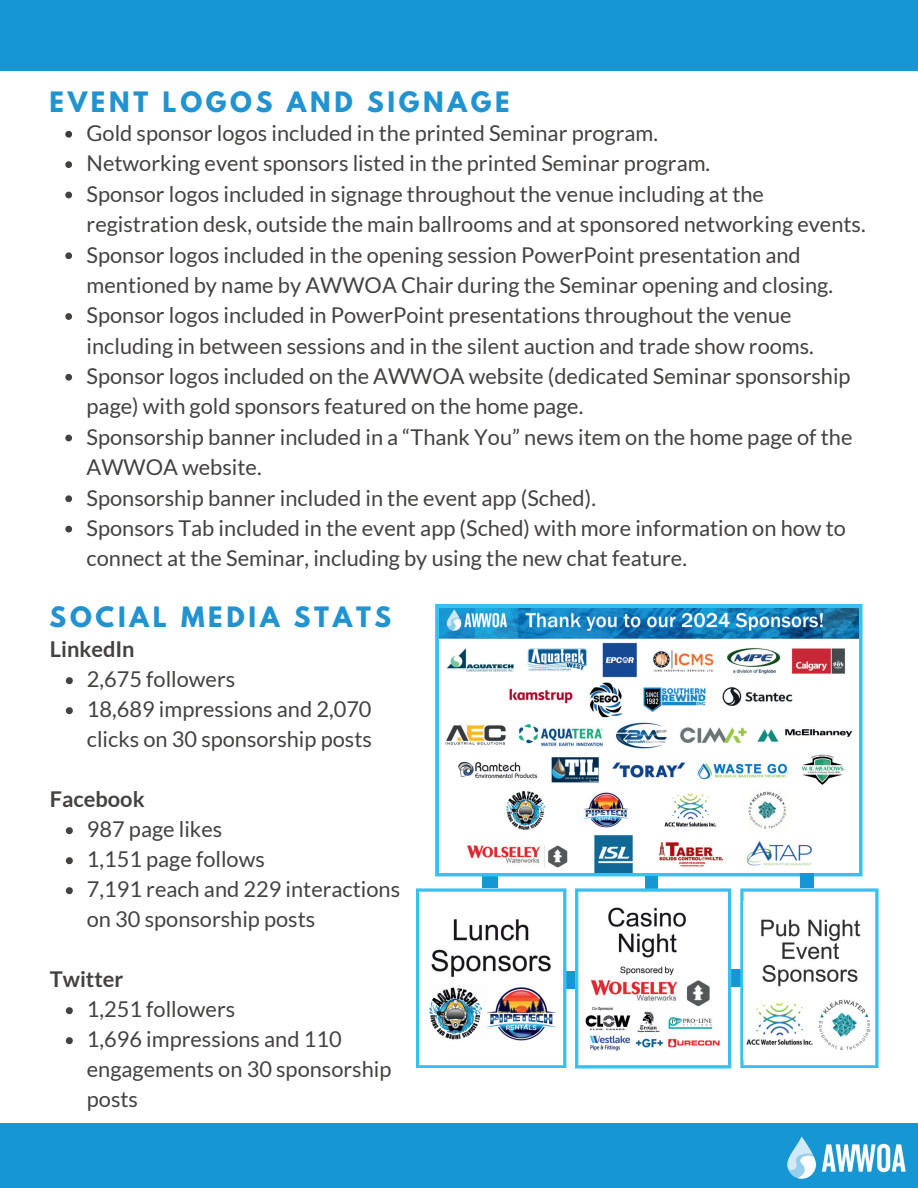
<style>
.page{position:relative;width:918px;height:1188px;background:#fff}
.page>*{position:absolute;margin:0;border:0;box-sizing:border-box;transform-origin:0 0}
.t1{font:700 24.9px "League Spartan";letter-spacing:.15em;color:#2193d1}
.t2{font:21.75px/30.3px "Lato";color:#444241}
.t3{font:700 21.75px "Lato";color:#444241}
</style>
<div class="page">
<div style="left:0;top:0;width:918px;height:71px;background:#1796d4"></div>
<div style="left:0;top:1123px;width:918px;height:65px;background:#1796d4"></div>
<div style="left:483px;top:871px;width:15px;height:17px;background:#1796d4"></div>
<svg style="left:435px;top:604px;width:428px;height:272px;background:#3bc3f1"></svg>
<div style="left:801px;top:871px;width:13px;height:17px;background:#1796d4"></div>
<img style="left:439px;top:608px;width:420px;height:265px">
<img style="left:787px;top:1136px;width:119px;height:43px">
<div style="left:729px;top:970px;width:15px;height:17px;background:#1796d4"></div>
<svg style="left:740px;top:888px;width:139px;height:180px"></svg>
<img style="left:744px;top:901px;width:130px;height:159px">
<div style="left:566px;top:972px;width:9px;height:17px;background:#1796d4"></div>
<svg style="left:416px;top:888px;width:150px;height:180px"></svg>
<img style="left:420px;top:907px;width:142px;height:142px">
<div style="left:645px;top:876px;width:12px;height:12px;background:#1796d4"></div>
<svg style="left:575px;top:888px;width:156px;height:180px"></svg>
<img style="left:582px;top:901px;width:143px;height:155px">
<svg style="left:66px;top:677px;width:7px;height:7px"></svg>
<svg style="left:66px;top:707px;width:7px;height:7px"></svg>
<svg style="left:66px;top:827px;width:7px;height:7px"></svg>
<svg style="left:66px;top:857px;width:7px;height:7px"></svg>
<svg style="left:66px;top:887px;width:7px;height:7px"></svg>
<svg style="left:66px;top:1007px;width:7px;height:7px"></svg>
<svg style="left:66px;top:1037px;width:7px;height:7px"></svg>
<svg style="left:65px;top:131px;width:7px;height:7px"></svg>
<svg style="left:65px;top:161px;width:7px;height:7px"></svg>
<svg style="left:65px;top:192px;width:7px;height:6px"></svg>
<svg style="left:65px;top:252px;width:7px;height:7px"></svg>
<svg style="left:65px;top:313px;width:7px;height:7px"></svg>
<svg style="left:65px;top:374px;width:7px;height:7px"></svg>
<svg style="left:65px;top:435px;width:7px;height:6px"></svg>
<svg style="left:65px;top:495px;width:7px;height:7px"></svg>
<svg style="left:65px;top:526px;width:7px;height:7px"></svg>
<p class="t1" style="left:50px;top:82px;width:462px">EVENT LOGOS AND SIGNAGE</p>
<p class="t2" style="left:87px;top:118px;width:781px">Gold sponsor logos included in the printed Seminar program.<br>Networking event sponsors listed in the printed Seminar program.<br>Sponsor logos included in signage throughout the venue including at the registration desk, outside the main ballrooms and at sponsored networking events.<br>Sponsor logos included in the opening session PowerPoint presentation and mentioned by name by AWWOA Chair during the Seminar opening and closing.<br>Sponsor logos included in PowerPoint presentations throughout the venue including in between sessions and in the silent auction and trade show rooms.<br>Sponsor logos included on the AWWOA website (dedicated Seminar sponsorship page) with gold sponsors featured on the home page.<br>Sponsorship banner included in a “Thank You” news item on the home page of the AWWOA website.<br>Sponsorship banner included in the event app (Sched).<br>Sponsors Tab included in the event app (Sched) with more information on how to connect at the Seminar, including by using the new chat feature.</p>
<p class="t1" style="left:50px;top:598px;width:343px">SOCIAL MEDIA STATS</p>
<p class="t3" style="left:50px;top:637px;width:86px">LinkedIn</p>
<p class="t2" style="left:87px;top:664px;width:287px">2,675 followers<br>18,689 impressions and 2,070 clicks on 30 sponsorship posts</p>
<p class="t3" style="left:50px;top:787px;width:96px">Facebook</p>
<p class="t2" style="left:87px;top:814px;width:315px">987 page likes<br>1,151 page follows<br>7,191 reach and 229 interactions on 30 sponsorship posts</p>
<p class="t3" style="left:50px;top:967px;width:75px">Twitter</p>
<p class="t2" style="left:87px;top:994px;width:306px">1,251 followers<br>1,696 impressions and 110 engagements on 30 sponsorship posts</p>
</div>
